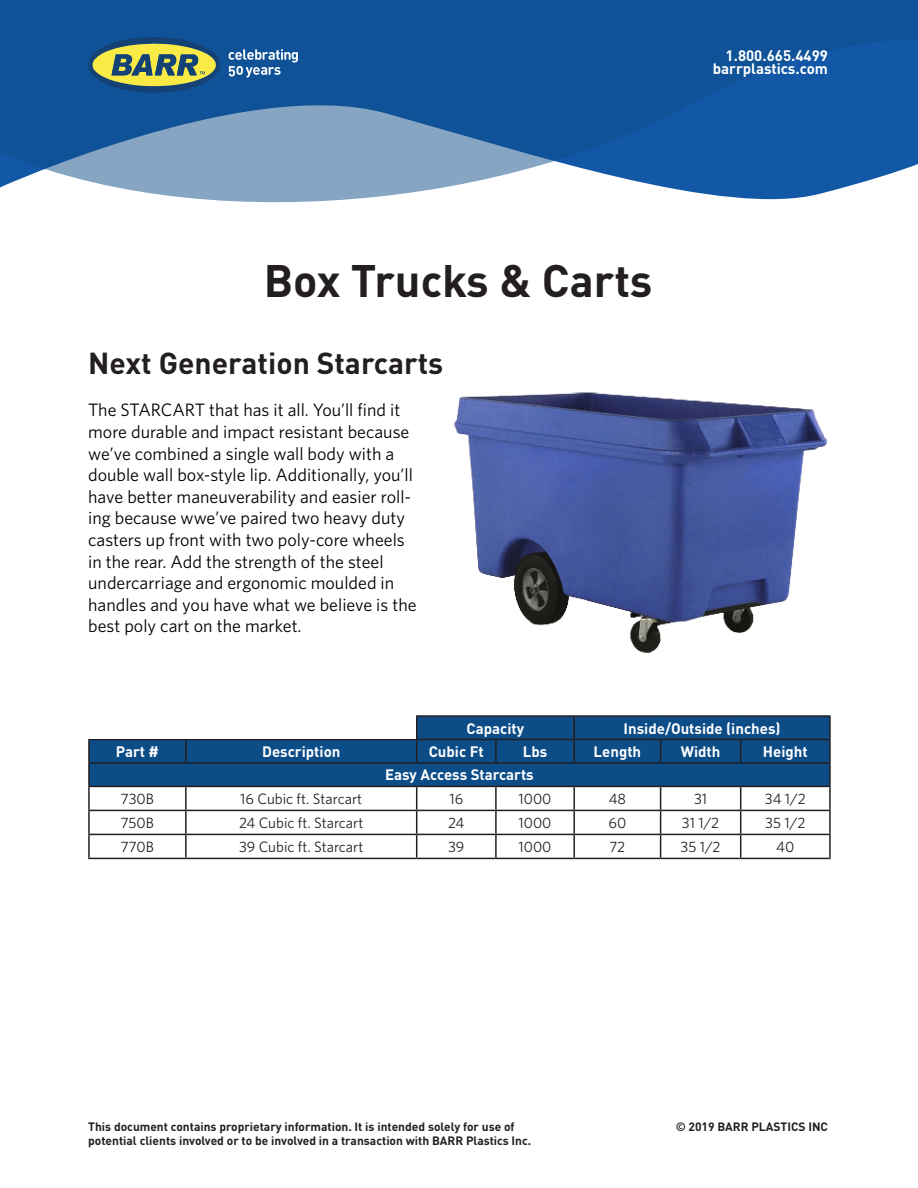
<style>
.page{position:relative;width:918px;height:1188px;background:#fff}
.page>*{position:absolute;margin:0;border:0;box-sizing:border-box;transform-origin:0 0}
.t1{font:700 45px "DIN Pro";color:#231f20}
.t2{font:700 30px "DIN Pro";color:#231f20}
.t3{font:18px/21.6px "Whitney";color:#000}
.t4{font:700 15px "DIN Pro";color:#fff}
.t5{font:15px "Whitney";color:#231f20}
.t6{font:700 12px/14.4px "DIN Pro";color:#231f20}
</style>
<div class="page">
<svg style="left:0;top:0;width:918px;height:203px;background:#376faa"></svg>
<svg style="left:88px;top:37px;width:132px;height:56px;background:#6b8669"></svg>
<svg style="left:229px;top:49px;width:69px;height:28px;background:#5181b3"></svg>
<div style="left:90px;top:717px;width:739px;height:69px;background:#0c4c87"></div>
<hr style="left:186px;top:715px;width:231px;height:2px;background:#231f20">
<hr style="left:417px;top:715px;width:79px;height:2px;background:#231f20">
<hr style="left:496px;top:715px;width:78px;height:2px;background:#231f20">
<hr style="left:574px;top:715px;width:87px;height:2px;background:#231f20">
<hr style="left:573px;top:717px;width:2px;height:22px;background:#231f20">
<hr style="left:661px;top:715px;width:80px;height:2px;background:#231f20">
<hr style="left:741px;top:715px;width:90px;height:2px;background:#231f20">
<hr style="left:829px;top:717px;width:2px;height:22px;background:#231f20">
<hr style="left:88px;top:739px;width:98px;height:1px;background:#231f20">
<hr style="left:88px;top:740px;width:2px;height:22px;background:#231f20">
<hr style="left:186px;top:739px;width:231px;height:1px;background:#231f20">
<hr style="left:185px;top:740px;width:2px;height:22px;background:#231f20">
<hr style="left:417px;top:739px;width:79px;height:1px;background:#231f20">
<svg style="left:416px;top:717px;width:1px;height:45px"></svg>
<hr style="left:496px;top:739px;width:78px;height:1px;background:#231f20">
<hr style="left:495px;top:740px;width:2px;height:22px;background:#231f20">
<hr style="left:574px;top:739px;width:87px;height:1px;background:#231f20">
<hr style="left:573px;top:740px;width:2px;height:22px;background:#231f20">
<hr style="left:661px;top:739px;width:80px;height:1px;background:#231f20">
<svg style="left:660px;top:740px;width:1px;height:22px"></svg>
<hr style="left:741px;top:739px;width:90px;height:1px;background:#231f20">
<svg style="left:740px;top:740px;width:1px;height:22px"></svg>
<hr style="left:829px;top:740px;width:2px;height:22px;background:#231f20">
<hr style="left:88px;top:762px;width:98px;height:2px;background:#231f20">
<hr style="left:88px;top:764px;width:2px;height:22px;background:#231f20">
<hr style="left:186px;top:762px;width:231px;height:2px;background:#231f20">
<hr style="left:417px;top:762px;width:79px;height:2px;background:#231f20">
<hr style="left:496px;top:762px;width:78px;height:2px;background:#231f20">
<hr style="left:574px;top:762px;width:87px;height:2px;background:#231f20">
<hr style="left:661px;top:762px;width:80px;height:2px;background:#231f20">
<hr style="left:741px;top:762px;width:90px;height:2px;background:#231f20">
<hr style="left:829px;top:764px;width:2px;height:22px;background:#231f20">
<hr style="left:88px;top:786px;width:98px;height:1px;background:#231f20">
<hr style="left:88px;top:787px;width:2px;height:23px;background:#231f20">
<hr style="left:186px;top:786px;width:231px;height:1px;background:#231f20">
<hr style="left:185px;top:787px;width:2px;height:23px;background:#231f20">
<hr style="left:417px;top:786px;width:79px;height:1px;background:#231f20">
<hr style="left:496px;top:786px;width:78px;height:1px;background:#231f20">
<hr style="left:495px;top:787px;width:2px;height:23px;background:#231f20">
<hr style="left:574px;top:786px;width:87px;height:1px;background:#231f20">
<hr style="left:573px;top:787px;width:2px;height:23px;background:#231f20">
<hr style="left:661px;top:786px;width:80px;height:1px;background:#231f20">
<hr style="left:741px;top:786px;width:90px;height:1px;background:#231f20">
<hr style="left:829px;top:787px;width:2px;height:23px;background:#231f20">
<hr style="left:88px;top:810px;width:98px;height:1px;background:#231f20">
<hr style="left:88px;top:811px;width:2px;height:23px;background:#231f20">
<hr style="left:186px;top:810px;width:231px;height:1px;background:#231f20">
<hr style="left:185px;top:811px;width:2px;height:23px;background:#231f20">
<hr style="left:417px;top:810px;width:79px;height:1px;background:#231f20">
<hr style="left:496px;top:810px;width:78px;height:1px;background:#231f20">
<hr style="left:495px;top:811px;width:2px;height:23px;background:#231f20">
<hr style="left:574px;top:810px;width:87px;height:1px;background:#231f20">
<hr style="left:573px;top:811px;width:2px;height:23px;background:#231f20">
<hr style="left:661px;top:810px;width:80px;height:1px;background:#231f20">
<hr style="left:741px;top:810px;width:90px;height:1px;background:#231f20">
<hr style="left:829px;top:811px;width:2px;height:23px;background:#231f20">
<hr style="left:88px;top:834px;width:98px;height:1px;background:#231f20">
<hr style="left:88px;top:835px;width:2px;height:23px;background:#231f20">
<hr style="left:186px;top:834px;width:231px;height:1px;background:#231f20">
<hr style="left:185px;top:835px;width:2px;height:23px;background:#231f20">
<hr style="left:417px;top:834px;width:79px;height:1px;background:#231f20">
<svg style="left:416px;top:787px;width:1px;height:71px"></svg>
<hr style="left:496px;top:834px;width:78px;height:1px;background:#231f20">
<hr style="left:495px;top:835px;width:2px;height:23px;background:#231f20">
<hr style="left:574px;top:834px;width:87px;height:1px;background:#231f20">
<hr style="left:573px;top:835px;width:2px;height:23px;background:#231f20">
<hr style="left:661px;top:834px;width:80px;height:1px;background:#231f20">
<svg style="left:660px;top:787px;width:1px;height:71px"></svg>
<hr style="left:741px;top:834px;width:90px;height:1px;background:#231f20">
<svg style="left:740px;top:787px;width:1px;height:71px"></svg>
<hr style="left:829px;top:835px;width:2px;height:23px;background:#231f20">
<hr style="left:88px;top:858px;width:98px;height:1px;background:#231f20">
<hr style="left:186px;top:858px;width:231px;height:1px;background:#231f20">
<hr style="left:417px;top:858px;width:79px;height:1px;background:#231f20">
<hr style="left:496px;top:858px;width:78px;height:1px;background:#231f20">
<hr style="left:574px;top:858px;width:87px;height:1px;background:#231f20">
<hr style="left:661px;top:858px;width:80px;height:1px;background:#231f20">
<hr style="left:741px;top:858px;width:90px;height:1px;background:#231f20">
<div style="left:50px;top:708px;width:366px;height:31px;background:#fff"></div>
<img style="left:453px;top:392px;width:374px;height:261px">
<p class="t4" style="left:726px;top:43px;width:104px">1.800.665.4499</p>
<p class="t4" style="left:713px;top:56px;width:117px">barrplastics.com</p>
<p class="t1" style="left:264px;top:243px;width:390px">Box Trucks &amp; Carts</p>
<p class="t2" style="left:88px;top:338px;width:356px">Next Generation Starcarts</p>
<p class="t3" style="left:88px;top:399px;width:330px">The STARCART that has it all. You’ll find it more durable and impact resistant because we’ve combined a single wall body with a double wall box-style lip. Additionally, you’ll have better maneuverability and easier roll&shy;ing because wwe’ve paired two heavy duty casters up front with two poly-core wheels in the rear. Add the strength of the steel undercarriage and ergonomic moulded in handles and you have what we believe is the best poly cart on the market.</p>
<p class="t4" style="left:467px;top:716px;width:59px">Capacity</p>
<p class="t4" style="left:624px;top:716px;width:159px">Inside/Outside (inches)</p>
<p class="t4" style="left:116px;top:739px;width:45px">Part #</p>
<p class="t4" style="left:262px;top:739px;width:80px">Description</p>
<p class="t4" style="left:429px;top:739px;width:57px">Cubic Ft</p>
<p class="t4" style="left:523px;top:739px;width:26px">Lbs</p>
<p class="t4" style="left:594px;top:739px;width:49px">Length</p>
<p class="t4" style="left:681px;top:739px;width:41px">Width</p>
<p class="t4" style="left:763px;top:739px;width:46px">Height</p>
<p class="t4" style="left:385px;top:762px;width:150px">Easy Access Starcarts</p>
<p class="t5" style="left:121px;top:789px;width:35px">730B</p>
<p class="t5" style="left:240px;top:789px;width:124px">16 Cubic ft. Starcart</p>
<p class="t5" style="left:449px;top:789px;width:15px">16</p>
<p class="t5" style="left:519px;top:789px;width:35px">1000</p>
<p class="t5" style="left:609px;top:789px;width:19px">48</p>
<p class="t5" style="left:694px;top:789px;width:15px">31</p>
<p class="t5" style="left:765px;top:789px;width:42px">34 1/2</p>
<p class="t5" style="left:121px;top:813px;width:35px">750B</p>
<p class="t5" style="left:239px;top:813px;width:126px">24 Cubic ft. Starcart</p>
<p class="t5" style="left:448px;top:813px;width:18px">24</p>
<p class="t5" style="left:519px;top:813px;width:35px">1000</p>
<p class="t5" style="left:609px;top:813px;width:19px">60</p>
<p class="t5" style="left:682px;top:813px;width:39px">31 1/2</p>
<p class="t5" style="left:765px;top:813px;width:42px">35 1/2</p>
<p class="t5" style="left:121px;top:837px;width:35px">770B</p>
<p class="t5" style="left:239px;top:837px;width:126px">39 Cubic ft. Starcart</p>
<p class="t5" style="left:448px;top:837px;width:18px">39</p>
<p class="t5" style="left:519px;top:837px;width:35px">1000</p>
<p class="t5" style="left:609px;top:837px;width:17px">72</p>
<p class="t5" style="left:681px;top:837px;width:42px">35 1/2</p>
<p class="t5" style="left:776px;top:837px;width:20px">40</p>
<p class="t6" style="left:88px;top:1118px;width:445px">This document contains proprietary information. It is intended solely for use of potential clients involved or to be involved in a transaction with BARR Plastics Inc.</p>
<p class="t6" style="left:676px;top:1118px;width:154px">© 2019 BARR PLASTICS INC</p>
</div>
